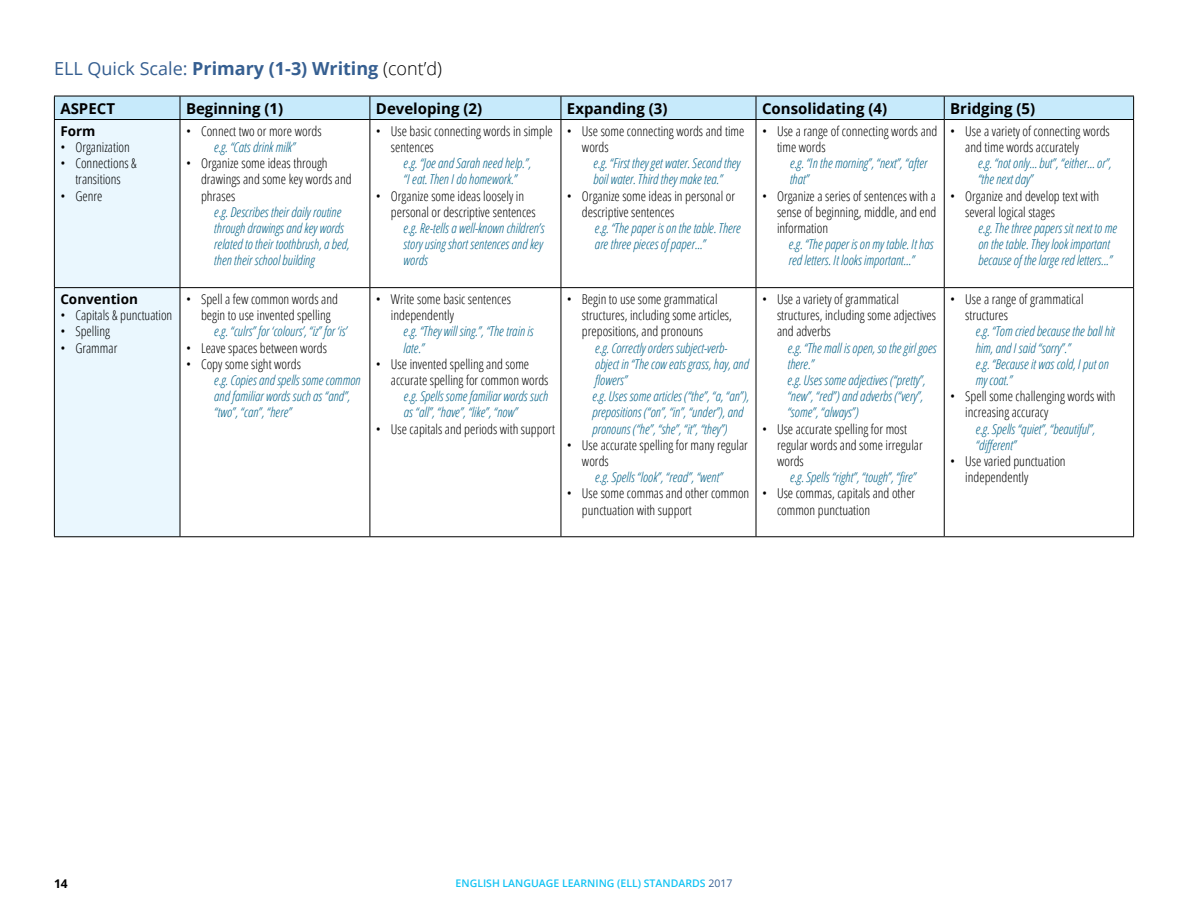
<style>
.page{position:relative;width:1188px;height:918px;background:#fff}
.page>*{position:absolute;margin:0;border:0;box-sizing:border-box;transform-origin:0 0}
.t1{font:700 18px "Open Sans";color:#365f91}
.t2{font:700 15px "Open Sans";color:#000}
.t3{font:italic 300 condensed 13.5px/16.2px "Open Sans";color:#006086}
.t4{font:300 condensed 13.5px/16.2px "Open Sans";color:#000}
.t5{font:700 13.5px "Open Sans";color:#000}
.t6{font:700 12px "Open Sans";color:#000}
.t7{font:600 10.5px "Open Sans";color:#12c3f4}
.s1{font-weight:400}
.s2{font-weight:300;color:#000}
.s3{font-weight:400;color:#365f91}
</style>
<div class="page">
<div style="left:55px;top:120px;width:125px;height:416px;background:#eaf7fe"></div>
<div style="left:54px;top:96px;width:1080px;height:23px;background:#c7eafb"></div>
<hr style="left:54px;top:119px;width:126px;height:1px;background:#000">
<hr style="left:54px;top:120px;width:1px;height:167px;background:#000">
<hr style="left:180px;top:119px;width:190px;height:1px;background:#000">
<hr style="left:180px;top:120px;width:1px;height:167px;background:#000">
<hr style="left:370px;top:119px;width:191px;height:1px;background:#000">
<hr style="left:370px;top:120px;width:1px;height:167px;background:#000">
<hr style="left:561px;top:119px;width:195px;height:1px;background:#000">
<hr style="left:561px;top:120px;width:1px;height:167px;background:#000">
<hr style="left:756px;top:119px;width:188px;height:1px;background:#000">
<hr style="left:756px;top:120px;width:1px;height:167px;background:#000">
<hr style="left:944px;top:119px;width:190px;height:1px;background:#000">
<hr style="left:944px;top:120px;width:1px;height:167px;background:#000">
<hr style="left:1133px;top:120px;width:1px;height:167px;background:#000">
<hr style="left:54px;top:287px;width:126px;height:1px;background:#000">
<hr style="left:54px;top:288px;width:1px;height:248px;background:#000">
<hr style="left:180px;top:287px;width:190px;height:1px;background:#000">
<hr style="left:180px;top:288px;width:1px;height:248px;background:#000">
<hr style="left:370px;top:287px;width:191px;height:1px;background:#000">
<hr style="left:370px;top:288px;width:1px;height:248px;background:#000">
<hr style="left:561px;top:287px;width:195px;height:1px;background:#000">
<hr style="left:561px;top:288px;width:1px;height:248px;background:#000">
<hr style="left:756px;top:287px;width:188px;height:1px;background:#000">
<hr style="left:756px;top:288px;width:1px;height:248px;background:#000">
<hr style="left:944px;top:287px;width:190px;height:1px;background:#000">
<hr style="left:944px;top:288px;width:1px;height:248px;background:#000">
<hr style="left:1133px;top:288px;width:1px;height:248px;background:#000">
<hr style="left:54px;top:536px;width:126px;height:1px;background:#000">
<hr style="left:180px;top:536px;width:190px;height:1px;background:#000">
<hr style="left:370px;top:536px;width:191px;height:1px;background:#000">
<hr style="left:561px;top:536px;width:195px;height:1px;background:#000">
<hr style="left:756px;top:536px;width:188px;height:1px;background:#000">
<hr style="left:944px;top:536px;width:190px;height:1px;background:#000">
<h1 class="t1" style="left:54px;top:55px;width:389px"><span class="s1">ELL Quick Scale:</span> Primary (1-3) Writing <span class="s2">(cont’d)</span></h1>
<p class="t2" style="left:60px;top:97px;width:56px">ASPECT</p>
<p class="t2" style="left:186px;top:97px;width:99px">Beginning (1)</p>
<p class="t2" style="left:376px;top:97px;width:108px">Developing (2)</p>
<p class="t2" style="left:567px;top:97px;width:102px">Expanding (3)</p>
<p class="t2" style="left:762px;top:97px;width:127px">Consolidating (4)</p>
<p class="t2" style="left:950px;top:97px;width:86px">Bridging (5)</p>
<p class="t5" style="left:60px;top:121px;width:37px">Form</p>
<p class="t4" style="left:60px;top:139px;width:71px">• Organization</p>
<p class="t4" style="left:60px;top:155px;width:78px;text-align:center">• Connections &amp; transitions</p>
<p class="t4" style="left:60px;top:187px;width:44px">• Genre</p>
<p class="t4" style="left:777px;top:122px;width:162px;text-indent:-15px">• Use a range of connecting words and time words</p>
<p class="t3" style="left:790px;top:155px;width:139px">e.g. “In the morning”, “next”, “after that”</p>
<p class="t4" style="left:777px;top:187px;width:161px;text-align:justify;text-indent:-15px">• Organize a series of sentences with a sense of beginning, middle, and end information</p>
<p class="t3" style="left:788px;top:236px;width:147px">e.g. “The paper is on my table. It has red letters. It looks important…”</p>
<p class="t4" style="left:965px;top:122px;width:146px;text-indent:-15px">• Use a variety of connecting words and time words accurately</p>
<p class="t3" style="left:978px;top:155px;width:135px">e.g. “not only… but”, “either… or”, “the next day”</p>
<p class="t4" style="left:965px;top:187px;width:135px;text-indent:-15px">• Organize and develop text with several logical stages</p>
<p class="t3" style="left:978px;top:220px;width:140px">e.g. The three papers sit next to me on the table. They look important because of the large red letters...”</p>
<p class="t4" style="left:186px;top:122px;width:137px">• Connect two or more words</p>
<p class="t3" style="left:214px;top:139px;width:83px">e.g. “Cats drink milk”</p>
<p class="t4" style="left:201px;top:155px;width:152px;text-indent:-15px">• Organize some ideas through drawings and some key words and phrases</p>
<p class="t3" style="left:214px;top:203px;width:137px">e.g. Describes their daily routine through drawings and key words related to their toothbrush, a bed, then their school building</p>
<p class="t4" style="left:391px;top:122px;width:164px;text-indent:-15px">• Use basic connecting words in simple sentences</p>
<p class="t3" style="left:403px;top:155px;width:129px">e.g. “Joe and Sarah need help.”, “I eat. Then I do homework.”</p>
<p class="t4" style="left:391px;top:187px;width:146px;text-indent:-15px">• Organize some ideas loosely in personal or descriptive sentences</p>
<p class="t3" style="left:403px;top:220px;width:143px">e.g. Re-tells a well-known children’s story using short sentences and key words</p>
<p class="t4" style="left:582px;top:122px;width:164px;text-indent:-15px">• Use some connecting words and time words</p>
<p class="t3" style="left:593px;top:155px;width:149px">e.g. “First they get water. Second they boil water. Third they make tea.”</p>
<p class="t4" style="left:582px;top:187px;width:155px;text-indent:-15px">• Organize some ideas in personal or descriptive sentences</p>
<p class="t3" style="left:595px;top:220px;width:148px">e.g. “The paper is on the table. There are three pieces of paper…”</p>
<p class="t5" style="left:60px;top:290px;width:79px">Convention</p>
<p class="t4" style="left:60px;top:307px;width:113px">• Capitals &amp; punctuation</p>
<p class="t4" style="left:60px;top:323px;width:51px">• Spelling</p>
<p class="t4" style="left:60px;top:339px;width:58px">• Grammar</p>
<p class="t4" style="left:186px;top:291px;width:154px;text-align:center">• Spell a few common words and begin to use invented spelling</p>
<p class="t3" style="left:214px;top:323px;width:135px">e.g. “culrs” for ‘colours’, “iz” for ‘is’</p>
<p class="t4" style="left:186px;top:339px;width:143px">• Leave spaces between words</p>
<p class="t4" style="left:186px;top:355px;width:117px">• Copy some sight words</p>
<p class="t3" style="left:214px;top:372px;width:148px">e.g. Copies and spells some common and familiar words such as “and”, “two”, “can”, “here”</p>
<p class="t4" style="left:391px;top:291px;width:122px;text-indent:-15px">• Write some basic sentences independently</p>
<p class="t3" style="left:403px;top:323px;width:131px">e.g. “They will sing.”, “The train is late.”</p>
<p class="t4" style="left:391px;top:355px;width:159px;text-indent:-15px">• Use invented spelling and some accurate spelling for common words</p>
<p class="t3" style="left:404px;top:388px;width:146px">e.g. Spells some familiar words such as “all”, “have”, “like”, “now”</p>
<p class="t4" style="left:376px;top:420px;width:181px">• Use capitals and periods with support</p>
<p class="t4" style="left:582px;top:291px;width:152px;text-indent:-15px">• Begin to use some grammatical structures, including some articles, prepositions, and pronouns</p>
<p class="t3" style="left:592px;top:339px;width:158px">e.g. Correctly orders subject-verb&shy;object in “The cow eats grass, hay, and flowers”<br>e.g. Uses some articles (“the”, “a, “an”), prepositions (“on”, “in”, “under”), and pronouns (“he”, “she”, “it”, “they”)</p>
<p class="t4" style="left:582px;top:436px;width:168px;text-indent:-15px">• Use accurate spelling for many regular words</p>
<p class="t3" style="left:595px;top:469px;width:129px">e.g. Spells “look”, “read”, “went”</p>
<p class="t4" style="left:582px;top:485px;width:169px;text-indent:-15px">• Use some commas and other common punctuation with support</p>
<p class="t4" style="left:777px;top:291px;width:161px;text-indent:-15px">• Use a variety of grammatical structures, including some adjectives and adverbs</p>
<p class="t3" style="left:787px;top:339px;width:151px">e.g. “The mall is open, so the girl goes there.”<br>e.g. Uses some adjectives (“pretty”, “new”, “red”) and adverbs (“very”, “some”, “always”)</p>
<p class="t4" style="left:777px;top:420px;width:147px;text-indent:-15px">• Use accurate spelling for most regular words and some irregular words</p>
<p class="t3" style="left:790px;top:469px;width:128px">e.g. Spells “right”, “tough”, “fire”</p>
<p class="t4" style="left:777px;top:485px;width:140px;text-indent:-15px">• Use commas, capitals and other common punctuation</p>
<p class="t4" style="left:965px;top:291px;width:120px;text-indent:-15px">• Use a range of grammatical structures</p>
<p class="t3" style="left:975px;top:323px;width:141px">e.g. “Tom cried because the ball hit him, and I said “sorry”.”<br>e.g. “Because it was cold, I put on my coat.”</p>
<p class="t4" style="left:965px;top:388px;width:152px;text-indent:-15px">• Spell some challenging words with increasing accuracy</p>
<p class="t3" style="left:975px;top:420px;width:121px">e.g. Spells “quiet”, “beautiful”, “different”</p>
<p class="t4" style="left:965px;top:453px;width:102px;text-indent:-15px">• Use varied punctuation independently</p>
<p class="t6" style="left:54px;top:875px;width:15px">14</p>
<p class="t7" style="left:456px;top:876px;width:278px">ENGLISH LANGUAGE LEARNING (ELL) STANDARDS <span class="s3">2017</span></p>
</div>
